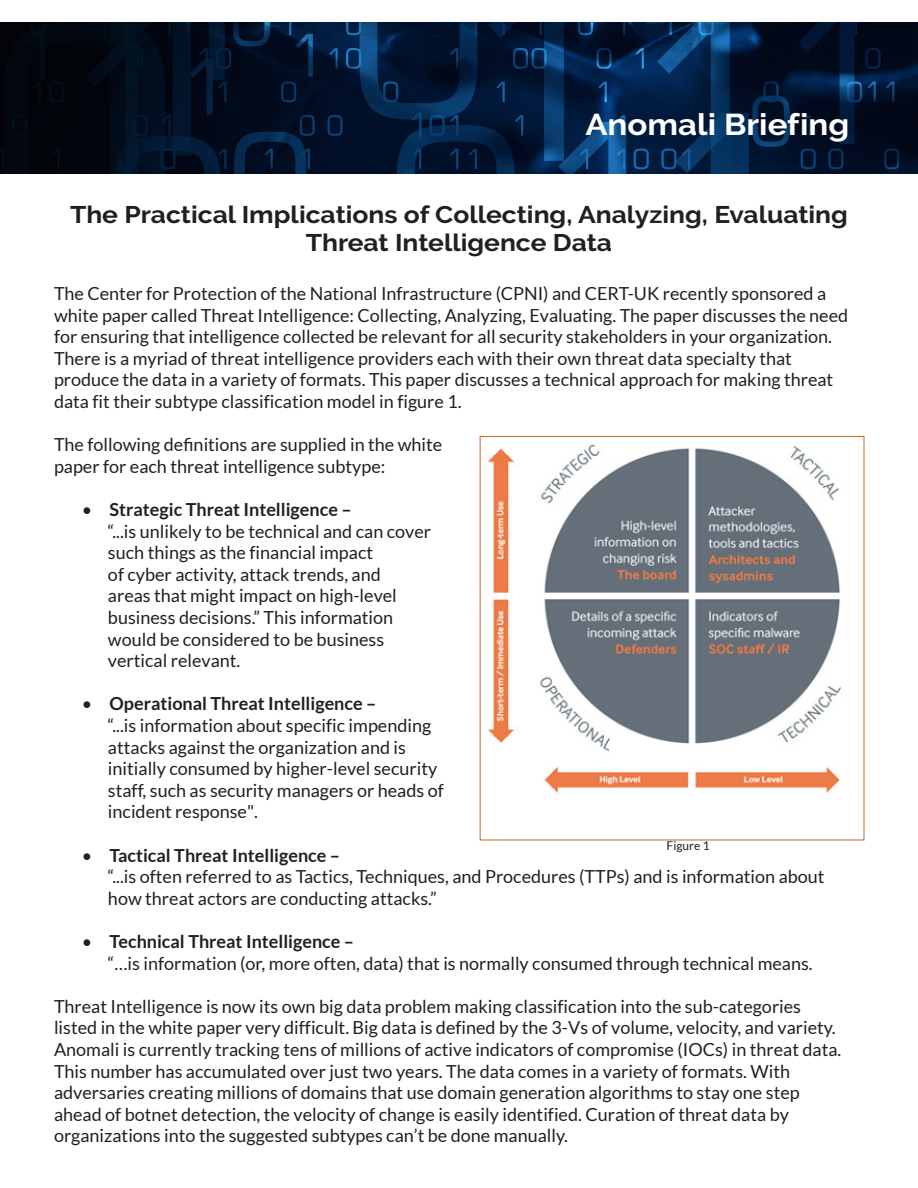
<style>
.page{position:relative;width:918px;height:1188px;background:#fff}
.page>*{position:absolute;margin:0;border:0;box-sizing:border-box;transform-origin:0 0}
.t1{font:700 30px "Raleway";color:#fff;scale:1.1 1}
.t2{font:700 24px/28.8px "Raleway";color:#231f20;text-align:center;scale:1.1 1}
.t3{font:18px/21.6px "Lato";color:#231f20}
.t4{font:12px "Lato";color:#231f20}
.s1{font-weight:700}
</style>
<div class="page">
<img style="left:0;top:22px;width:918px;height:152px">
<img style="left:487px;top:444px;width:357px;height:349px">
<p class="t1" style="left:585px;top:107px;width:241px">Anomali Briefing</p>
<p class="t2" style="left:70px;top:200px;width:709px">The Practical Implications of Collecting, Analyzing, Evaluating<br>Threat Intelligence Data</p>
<p class="t3" style="left:54px;top:283px;width:796px">The Center for Protection of the National Infrastructure (CPNI) and CERT-UK recently sponsored a white paper called Threat Intelligence: Collecting, Analyzing, Evaluating. The paper discusses the need for ensuring that intelligence collected be relevant for all security stakeholders in your organization.<br>There is a myriad of threat intelligence providers each with their own threat data specialty that produce the data in a variety of formats. This paper discusses a technical approach for making threat data fit their subtype classification model in figure 1.</p>
<p class="t3" style="left:54px;top:434px;width:390px">The following definitions are supplied in the white paper for each threat intelligence subtype:</p>
<p class="t3" style="left:108px;top:499px;width:325px;text-indent:-26px">• <span class="s1">Strategic Threat Intelligence –<br></span>“...is unlikely to be technical and can cover such things as the financial impact<br>of cyber activity, attack trends, and<br>areas that might impact on high-level business decisions.” This information would be considered to be business vertical relevant.</p>
<p class="t3" style="left:108px;top:693px;width:337px;text-indent:-26px">• <span class="s1">Operational Threat Intelligence –<br></span>“...is information about specific impending attacks against the organization and is initially consumed by higher-level security staff, such as security managers or heads of incident response".</p>
<p class="t3" style="left:108px;top:844px;width:718px;text-indent:-26px">• <span class="s1">Tactical Threat Intelligence –<br></span>“...is often referred to as Tactics, Techniques, and Procedures (TTPs) and is information about how threat actors are conducting attacks.”</p>
<p class="t3" style="left:108px;top:931px;width:706px;text-indent:-26px">• <span class="s1">Technical Threat Intelligence –<br></span>“…is information (or, more often, data) that is normally consumed through technical means.</p>
<p class="t3" style="left:54px;top:995px;width:789px">Threat Intelligence is now its own big data problem making classification into the sub-categories listed in the white paper very difficult. Big data is defined by the 3-Vs of volume, velocity, and variety.<br>Anomali is currently tracking tens of millions of active indicators of compromise (IOCs) in threat data.<br>This number has accumulated over just two years. The data comes in a variety of formats. With adversaries creating millions of domains that use domain generation algorithms to stay one step ahead of botnet detection, the velocity of change is easily identified. Curation of threat data by organizations into the suggested subtypes can’t be done manually.</p>
<p class="t4" style="left:667px;top:839px;width:45px">Figure 1</p>
</div>
